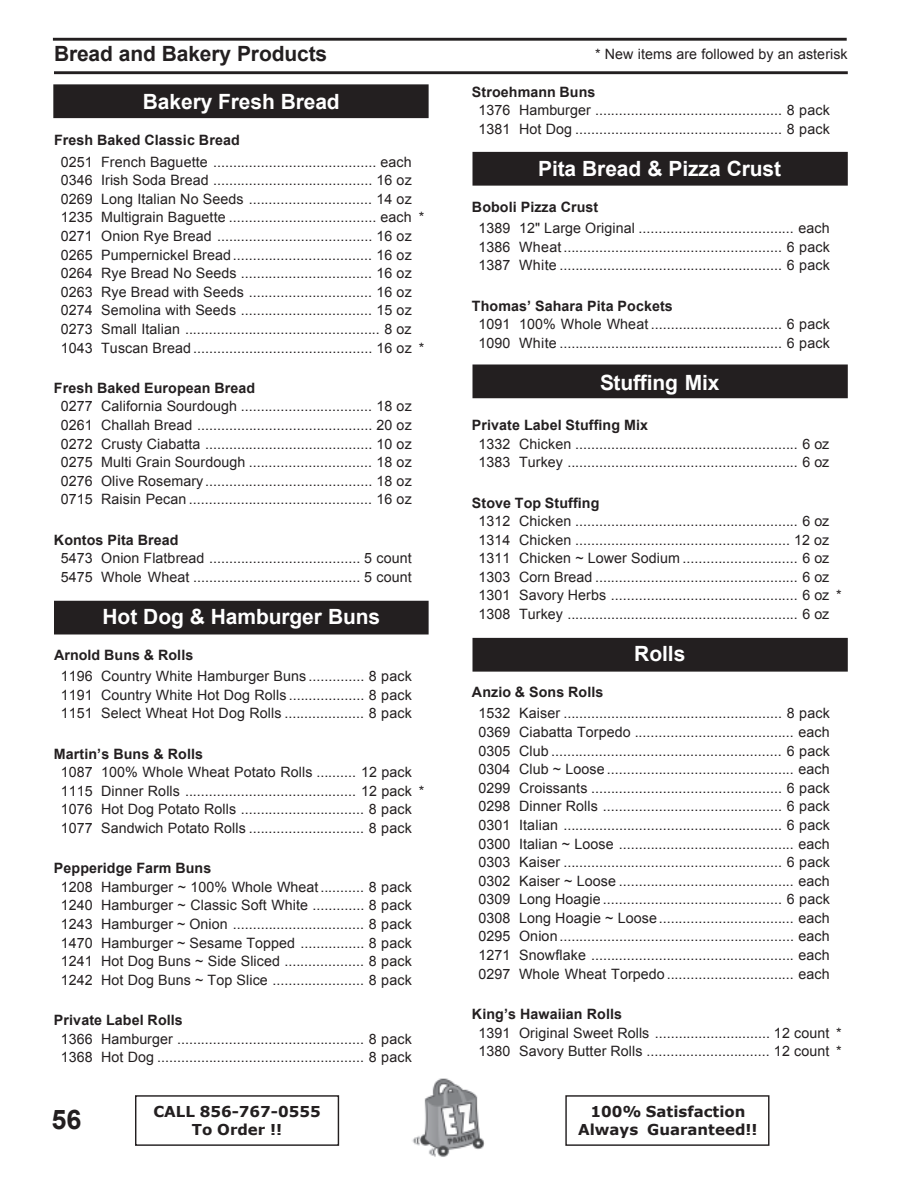
<style>
.page{position:relative;width:918px;height:1188px;background:#fff}
.page>*{position:absolute;margin:0;border:0;box-sizing:border-box;transform-origin:0 0}
.t1{font:700 27px "Arial";color:#231f20}
.t2{font:700 21px "Arial";letter-spacing:-.005em;color:#fff}
.t3{font:700 21px "Arial";letter-spacing:-.005em;color:#231f20}
.t4{font:700 15px/18px "Verdana";color:#231f20;text-align:center}
.t5{font:14.25px/18.6px "Arial";letter-spacing:.005em;color:#231f20}
.t6{font:700 14.25px "Arial";letter-spacing:.005em;color:#231f20}
</style>
<div class="page">
<div style="left:135px;top:1095px;width:204px;height:51px;border:1px solid #231f20"></div>
<div style="left:565px;top:1095px;width:205px;height:51px;border:1px solid #231f20"></div>
<img style="left:412px;top:1078px;width:73px;height:79px">
<div style="left:55px;top:601px;width:373px;height:33px;background:#231f20"></div>
<div style="left:54px;top:85px;width:374px;height:32px;background:#231f20"></div>
<div style="left:53px;top:84px;width:376px;height:34px;border:1px solid #231f20"></div>
<hr style="left:54px;top:71px;width:794px;height:3px;background:#231f20">
<hr style="left:53px;top:38px;width:794px;height:3px;background:#231f20">
<div style="left:473px;top:639px;width:374px;height:32px;background:#231f20"></div>
<div style="left:473px;top:638px;width:375px;height:34px;border:1px solid #231f20"></div>
<div style="left:473px;top:365px;width:374px;height:33px;background:#231f20"></div>
<div style="left:473px;top:153px;width:374px;height:32px;background:#231f20"></div>
<div style="left:473px;top:152px;width:375px;height:34px;border:1px solid #231f20"></div>
<h2 class="t3" style="left:54px;top:46px;width:275px">Bread and Bakery Products</h2>
<p class="t5" style="left:595px;top:46px;width:254px">* New items are followed by an asterisk</p>
<h2 class="t2" style="left:143px;top:94px;width:198px">Bakery Fresh Bread</h2>
<p class="t6" style="left:54px;top:135px;width:187px">Fresh Baked Classic Bread</p>
<p class="t5" style="left:61px;top:154px;width:365px">0251 French Baguette ......................................... each 0346 Irish Soda Bread ........................................ 16 oz 0269 Long Italian No Seeds ............................... 14 oz 1235 Multigrain Baguette ..................................... each * 0271 Onion Rye Bread ....................................... 16 oz 0265 Pumpernickel Bread................................... 16 oz 0264 Rye Bread No Seeds ................................. 16 oz 0263 Rye Bread with Seeds ............................... 16 oz 0274 Semolina with Seeds ................................. 15 oz 0273 Small Italian ................................................. 8 oz 1043 Tuscan Bread ............................................. 16 oz *</p>
<p class="t6" style="left:54px;top:382px;width:203px">Fresh Baked European Bread</p>
<p class="t5" style="left:61px;top:398px;width:352px;text-align:justify">0277 California Sourdough ................................. 18 oz 0261 Challah Bread ............................................ 20 oz 0272 Crusty Ciabatta .......................................... 10 oz 0275 Multi Grain Sourdough ............................... 18 oz 0276 Olive Rosemary .......................................... 18 oz 0715 Raisin Pecan .............................................. 16 oz</p>
<p class="t6" style="left:54px;top:534px;width:126px">Kontos Pita Bread</p>
<p class="t5" style="left:61px;top:551px;width:352px">5473 Onion Flatbread ...................................... 5 count<br>5475 Whole Wheat .......................................... 5 count</p>
<h2 class="t2" style="left:103px;top:608px;width:279px">Hot Dog &amp; Hamburger Buns</h2>
<p class="t6" style="left:54px;top:650px;width:141px">Arnold Buns &amp; Rolls</p>
<p class="t5" style="left:61px;top:668px;width:352px;text-align:justify">1196 Country White Hamburger Buns .............. 8 pack 1191 Country White Hot Dog Rolls ................... 8 pack 1151 Select Wheat Hot Dog Rolls .................... 8 pack</p>
<p class="t6" style="left:54px;top:748px;width:151px">Martin’s Buns &amp; Rolls</p>
<p class="t5" style="left:61px;top:764px;width:365px">1087 100% Whole Wheat Potato Rolls .......... 12 pack 1115 Dinner Rolls ........................................... 12 pack * 1076 Hot Dog Potato Rolls ............................... 8 pack 1077 Sandwich Potato Rolls ............................. 8 pack</p>
<p class="t6" style="left:54px;top:863px;width:159px">Pepperidge Farm Buns</p>
<p class="t5" style="left:61px;top:879px;width:352px;text-align:justify">1208 Hamburger ~ 100% Whole Wheat........... 8 pack 1240 Hamburger ~ Classic Soft White ............. 8 pack 1243 Hamburger ~ Onion ................................. 8 pack 1470 Hamburger ~ Sesame Topped ................ 8 pack 1241 Hot Dog Buns ~ Side Sliced .................... 8 pack 1242 Hot Dog Buns ~ Top Slice ....................... 8 pack</p>
<p class="t6" style="left:54px;top:1015px;width:130px">Private Label Rolls</p>
<p class="t5" style="left:61px;top:1031px;width:352px">1366 Hamburger ............................................... 8 pack<br>1368 Hot Dog .................................................... 8 pack</p>
<p class="t6" style="left:472px;top:86px;width:125px">Stroehmann Buns</p>
<p class="t5" style="left:478px;top:102px;width:353px">1376 Hamburger ............................................... 8 pack<br>1381 Hot Dog .................................................... 8 pack</p>
<h2 class="t2" style="left:538px;top:160px;width:244px">Pita Bread &amp; Pizza Crust</h2>
<p class="t6" style="left:472px;top:202px;width:128px">Boboli Pizza Crust</p>
<p class="t5" style="left:478px;top:220px;width:353px;text-align:justify">1389 12" Large Original ....................................... each 1386 Wheat....................................................... 6 pack 1387 White ........................................................ 6 pack</p>
<p class="t6" style="left:472px;top:300px;width:202px">Thomas’ Sahara Pita Pockets</p>
<p class="t5" style="left:478px;top:317px;width:353px">1091 100% Whole Wheat ................................. 6 pack<br>1090 White ........................................................ 6 pack</p>
<h2 class="t2" style="left:600px;top:375px;width:121px">Stuffing Mix</h2>
<p class="t6" style="left:472px;top:420px;width:178px">Private Label Stuffing Mix</p>
<p class="t5" style="left:478px;top:435px;width:352px">1332 Chicken ........................................................ 6 oz<br>1383 Turkey .......................................................... 6 oz</p>
<p class="t6" style="left:472px;top:497px;width:129px">Stove Top Stuffing</p>
<p class="t5" style="left:478px;top:513px;width:365px">1312 Chicken ........................................................ 6 oz 1314 Chicken ...................................................... 12 oz 1311 Chicken ~ Lower Sodium ............................. 6 oz 1303 Corn Bread ................................................... 6 oz 1301 Savory Herbs ............................................... 6 oz * 1308 Turkey .......................................................... 6 oz</p>
<h2 class="t2" style="left:634px;top:646px;width:53px">Rolls</h2>
<p class="t6" style="left:472px;top:687px;width:133px">Anzio &amp; Sons Rolls</p>
<p class="t5" style="left:478px;top:705px;width:353px;text-align:justify">1532 Kaiser ....................................................... 8 pack 0369 Ciabatta Torpedo ........................................ each 0305 Club .......................................................... 6 pack 0304 Club ~ Loose ............................................... each 0299 Croissants ................................................ 6 pack 0298 Dinner Rolls ............................................. 6 pack 0301 Italian ....................................................... 6 pack 0300 Italian ~ Loose ............................................ each 0303 Kaiser ....................................................... 6 pack 0302 Kaiser ~ Loose ............................................ each 0309 Long Hoagie ............................................. 6 pack 0308 Long Hoagie ~ Loose.................................. each 0295 Onion........................................................... each 1271 Snowflake ................................................... each 0297 Whole Wheat Torpedo................................ each</p>
<p class="t6" style="left:472px;top:1008px;width:152px">King’s Hawaiian Rolls</p>
<p class="t5" style="left:478px;top:1024px;width:365px">1391 Original Sweet Rolls ............................. 12 count *<br>1380 Savory Butter Rolls ............................... 12 count *</p>
<h1 class="t1" style="left:51px;top:1109px;width:31px">56</h1>
<p class="t4" style="left:153px;top:1104px;width:169px">CALL 856-767-0555<br>To Order !!</p>
<p class="t4" style="left:590px;top:1104px;width:157px">100% Satisfaction</p>
<p class="t4" style="left:578px;top:1122px;width:181px">Always Guaranteed!!</p>
</div>
